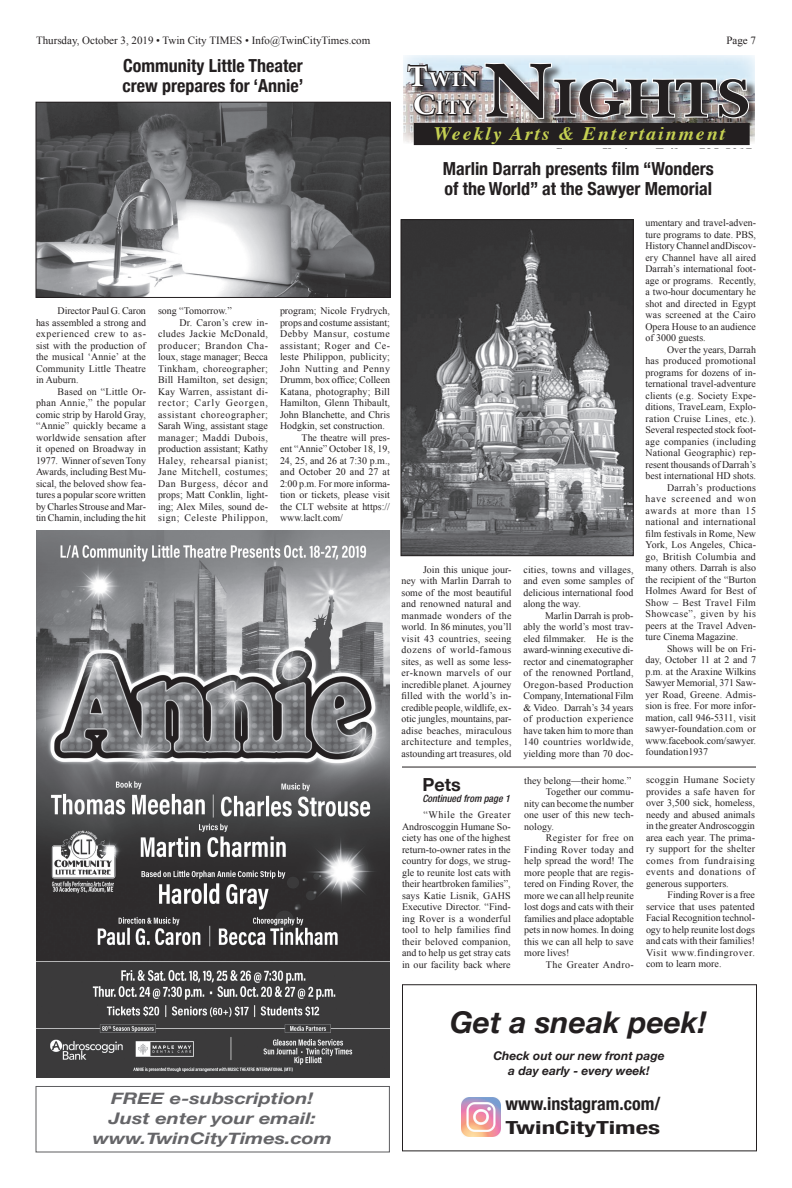
<style>
.page{position:relative;width:792px;height:1188px;background:#fff}
.page>*{position:absolute;margin:0;border:0;box-sizing:border-box;transform-origin:0 0}
.t1{font:700 56px "New Baskerville";color:#231f20;scale:1.1 1}
.Out___About{font:italic 700 30px "Helvetica Neue";color:#231f20}
.t2{font:700 21px/29px "Minion";letter-spacing:.045em;color:#fff;scale:1.1 1}
.t3{font:italic 700 19px "Times";letter-spacing:.1em;color:#c6d152;scale:1.04 1}
.Headline{font:700 condensed 18px/20px "Helvetica Neue";color:#231f20}
.Out___About-2{font:700 condensed 18px "Helvetica Neue";color:#231f20}
.Out___About-3{font:700 condensed 18px "Helvetica Neue";color:#231f20;scale:1.5 1}
.Body_Text_TCT{font:700 18px "Helvetica Neue";color:#231f20}
.Out___About-4{font:italic 700 16px "Helvetica Neue";color:#656568;scale:1.25 1}
.Out___About-5{font:italic 700 12px "Helvetica Neue";color:#231f20}
.t4{font:12px "Times";color:#231f20}
.t5{font:11px "Times New Roman";color:#231f20}
.Body_Text_TCT-2{font:10px/11.5px "Times New Roman";color:#231f20;text-align:justify}
.Body_Text_TCT-3{font:italic 500 condensed 10px "Helvetica Neue";color:#231f20}
.Body_Text_TCT-4{font:10px "Times New Roman";letter-spacing:.04em;color:#231f20}
.t6{font:9px "Times";color:#231f20}
.s1{font-size:80px}
.s2{font-size:30px}
</style>
<div class="page">
<svg style="left:403px;top:56px;width:352px;height:90px;background:#8d8e91"></svg>
<img style="left:37px;top:531px;width:352px;height:547px">
<div style="left:36px;top:1086px;width:354px;height:66px;border:1px solid #5c5c5f"></div>
<hr style="left:402px;top:767px;width:354px;height:1px;background:#231f20">
<img style="left:38px;top:104px;width:350px;height:192px">
<div style="left:36px;top:102px;width:354px;height:196px;border:1px solid #231f20"></div>
<img style="left:403px;top:221px;width:229px;height:333px">
<div style="left:401px;top:219px;width:233px;height:337px;border:1px solid #231f20"></div>
<div style="left:402px;top:984px;width:355px;height:167px;border:1px solid #231f20"></div>
<img style="left:461px;top:1097px;width:40px;height:40px">
<p class="t5" style="left:36px;top:33px;width:336px">Thursday, October 3, 2019 • Twin City TIMES • Info@TwinCityTimes.com</p>
<p class="t5" style="left:726px;top:33px;width:31px">Page 7</p>
<p class="Headline" style="left:123px;top:54px;width:182px">Community Little Theater crew prepares for ‘Annie’</p>
<p class="Body_Text_TCT-2" style="left:36px;top:305px;width:112px;text-indent:22px">Director Paul G. Caron has assembled a strong and experienced crew to as&shy;sist with the production of the musical ‘Annie’ at the Community Little Theatre in Auburn.</p>
<p class="Body_Text_TCT-2" style="left:36px;top:386px;width:112px;text-indent:22px">Based on “Little Or&shy;phan Annie,” the popular comic strip by Harold Gray, “Annie” quickly became a worldwide sensation after it opened on Broadway in 1977. Winner of seven Tony Awards, including Best Mu&shy;sical, the beloved show fea&shy;tures a popular score written by Charles Strouse and Mar&shy;tin Charnin, including the hit</p>
<p class="Body_Text_TCT-2" style="left:158px;top:305px;width:75px">song “Tomorrow.”</p>
<p class="Body_Text_TCT-2" style="left:158px;top:317px;width:112px;text-indent:22px">Dr. Caron’s crew in&shy;cludes Jackie McDonald, producer; Brandon Cha&shy;loux, stage manager; Becca Tinkham, choreographer; Bill Hamilton, set design; Kay Warren, assistant di&shy;rector; Carly Georgen, assistant choreographer; Sarah Wing, assistant stage manager; Maddi Dubois, production assistant; Kathy Haley, rehearsal pianist; Jane Mitchell, costumes; Dan Burgess, décor and props; Matt Conklin, light&shy;ing; Alex Miles, sound de&shy;sign; Celeste Philippon,</p>
<p class="Body_Text_TCT-2" style="left:280px;top:305px;width:112px">program; Nicole Frydrych, props and costume assistant; Debby Mansur, costume assistant; Roger and Ce&shy;leste Philippon, publicity; John Nutting and Penny Drumm, box office; Colleen Katana, photography; Bill Hamilton, Glenn Thibault, John Blanchette, and Chris Hodgkin, set construction.</p>
<p class="Body_Text_TCT-2" style="left:280px;top:432px;width:112px;text-indent:22px">The theatre will pres&shy;ent “Annie” October 18, 19, 24, 25, and 26 at 7:30 p.m., and October 20 and 27 at 2:00 p.m. For more informa&shy;tion or tickets, please visit the CLT website at https:// www.laclt.com/</p>
<p class="t1" style="left:484px;top:66px;width:243px"><span class="s1">N</span>ights</p>
<p class="t2" style="left:408px;top:65px;width:66px"><span class="s2">T</span>win<br><span class="s2">C</span>iTy</p>
<p class="t3" style="left:434px;top:121px;width:282px">Weekly Arts &amp; Entertainment</p>
<p class="Headline" style="left:443px;top:157px;width:273px">Marlin Darrah presents film “Wonders</p>
<p class="Headline" style="left:444px;top:177px;width:269px">of the World” at the Sawyer Memorial</p>
<p class="t4" style="left:568px;top:159px;width:171px">email: kevin@TwinCityTimes.com</p>
<p class="t6" style="left:616px;top:184px;width:73px">Fax (207) 782-9579</p>
<p class="Body_Text_TCT-2" style="left:402px;top:563px;width:112px;text-indent:22px">Join this unique jour&shy;ney with Marlin Darrah to some of the most beautiful and renowned natural and manmade wonders of the world. In 86 minutes, you’ll visit 43 countries, seeing dozens of world-famous sites, as well as some less&shy;er-known marvels of our incredible planet. A journey filled with the world’s in&shy;credible people, wildlife, ex&shy;otic jungles, mountains, par&shy;adise beaches, miraculous architecture and temples, astounding art treasures, old</p>
<p class="Body_Text_TCT-2" style="left:524px;top:563px;width:112px">cities, towns and villages, and even some samples of delicious international food along the way.</p>
<p class="Body_Text_TCT-2" style="left:524px;top:609px;width:112px;text-indent:22px">Marlin Darrah is prob&shy;ably the world’s most trav&shy;eled filmmaker. He is the award-winning executive di&shy;rector and cinematographer of the renowned Portland, Oregon-based Production Company, International Film &amp; Video. Darrah’s 34 years of production experience have taken him to more than 140 countries worldwide, yielding more than 70 doc-</p>
<p class="Body_Text_TCT" style="left:422px;top:770px;width:40px">Pets</p>
<p class="Body_Text_TCT-3" style="left:422px;top:793px;width:89px">Continued from page 1</p>
<p class="Body_Text_TCT-2" style="left:402px;top:809px;width:110px;text-indent:22px">“While the Greater Androscoggin Humane So&shy;ciety has one of the highest return-to-owner rates in the country for dogs, we strug&shy;gle to reunite lost cats with their heartbroken families”, says Katie Lisnik, GAHS Executive Director. “Find&shy;ing Rover is a wonderful tool to help families find their beloved companion, and to help us get stray cats in our facility back where</p>
<p class="Body_Text_TCT-2" style="left:524px;top:775px;width:108px">they belong—their home.”</p>
<p class="Body_Text_TCT-2" style="left:524px;top:786px;width:111px;text-indent:22px">Together our commu&shy;nity can become the number one user of this new tech&shy;nology.</p>
<p class="Body_Text_TCT-2" style="left:524px;top:832px;width:111px;text-indent:22px">Register for free on Finding Rover today and help spread the word! The more people that are regis&shy;tered on Finding Rover, the more we can all help reunite lost dogs and cats with their families and place adoptable pets in now homes. In doing this we can all help to save more lives!</p>
<p class="Body_Text_TCT-4" style="left:546px;top:958px;width:89px">The Greater Andro-</p>
<p class="Body_Text_TCT-2" style="left:646px;top:217px;width:112px">umentary and travel-adven&shy;ture programs to date. PBS, History Channel andDiscov&shy;ery Channel have all aired Darrah’s international foot&shy;age or programs. Recently, a two-hour documentary he shot and directed in Egypt was screened at the Cairo Opera House to an audience of 3000 guests.</p>
<p class="Body_Text_TCT-2" style="left:646px;top:344px;width:112px;text-indent:22px">Over the years, Darrah has produced promotional programs for dozens of in&shy;ternational travel-adventure clients (e.g. Society Expe&shy;ditions, TraveLearn, Explo&shy;ration Cruise Lines, etc.).<br>Several respected stock foot&shy;age companies (including National Geographic) rep&shy;resent thousands of Darrah’s best international HD shots.</p>
<p class="Body_Text_TCT-2" style="left:646px;top:482px;width:112px;text-indent:22px">Darrah’s productions have screened and won awards at more than 15 national and international film festivals in Rome, New York, Los Angeles, Chica&shy;go, British Columbia and many others. Darrah is also the recipient of the “Burton Holmes Award for Best of Show – Best Travel Film Showcase”, given by his peers at the Travel Adven&shy;ture Cinema Magazine.</p>
<p class="Body_Text_TCT-2" style="left:646px;top:643px;width:112px;text-indent:22px">Shows will be on Fri&shy;day, October 11 at 2 and 7 p.m. at the Araxine Wilkins Sawyer Memorial, 371 Saw&shy;yer Road, Greene. Admis&shy;sion is free. For more infor&shy;mation, call 946-5311, visit sawyer-foundation.com or www.facebook.com/sawyer. foundation1937</p>
<p class="Body_Text_TCT-2" style="left:646px;top:774px;width:111px">scoggin Humane Society provides a safe haven for over 3,500 sick, homeless, needy and abused animals in the greater Androscoggin area each year. The prima&shy;ry support for the shelter comes from fundraising events and donations of generous supporters.</p>
<p class="Body_Text_TCT-2" style="left:646px;top:889px;width:111px;text-indent:22px">Finding Rover is a free service that uses patented Facial Recognition technol&shy;ogy to help reunite lost dogs and cats with their families!<br>Visit www.findingrover. com to learn more.</p>
<p class="Out___About-4" style="left:111px;top:1086px;width:163px">FREE e-subscription!</p>
<p class="Out___About-4" style="left:109px;top:1106px;width:167px">Just enter your email:</p>
<p class="Out___About-4" style="left:93px;top:1126px;width:193px">www.TwinCityTimes.com</p>
<p class="Out___About" style="left:450px;top:999px;width:258px">Get a sneak peek!</p>
<p class="Out___About-5" style="left:493px;top:1047px;width:173px">Check out our new front page</p>
<p class="Out___About-5" style="left:508px;top:1061px;width:143px">a day early - every week!</p>
<p class="Out___About-2" style="left:505px;top:1088px;width:157px">www.instagram.com/</p>
<p class="Out___About-3" style="left:505px;top:1112px;width:105px">TwinCityTimes</p>
</div>
